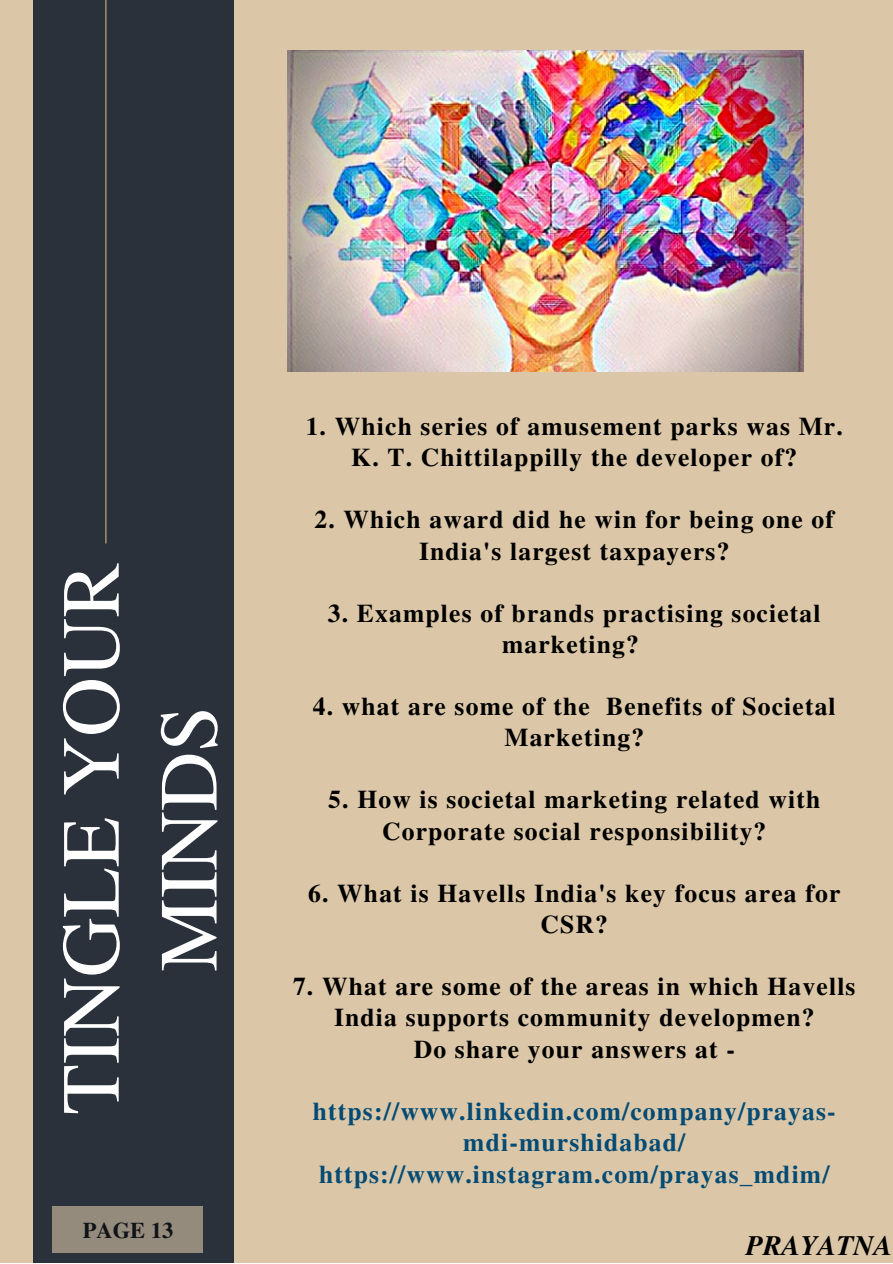
<style>
.page{position:relative;width:893px;height:1264px;background:#fff}
.page>*{position:absolute;margin:0;border:0;box-sizing:border-box;transform-origin:0 0}
.t1{font:82.5px/97.8px "Te X Gyre Termes";color:#fff;text-align:center}
.t2{font:italic 700 28.05px "Te X Gyre Termes";color:#000}
.t3{font:700 25.5px/31.5px "Te X Gyre Termes";letter-spacing:.045em;color:#000;text-align:center}
.t4{font:700 25.5px/31.5px "Te X Gyre Termes";letter-spacing:.045em;color:#034b74;text-align:center}
.t5{font:700 22.5px "Te X Gyre Termes";color:#000}
</style>
<div class="page">
<div style="left:0;top:0;width:892px;height:1262px;background:#dbc7a7"></div>
<div style="left:33px;top:0;width:201px;height:1262px;background:#2a313b"></div>
<hr style="left:105px;top:0;width:1px;height:543px;background:#d1b27e">
<img style="left:287px;top:51px;width:516px;height:320px">
<div style="left:53px;top:1206px;width:150px;height:46px;background:#948b7c"></div>
<h1 class="t1" style="left:38px;top:1114px;width:553px;rotate:-90deg">TINGLE YOUR<br>MINDS</h1>
<p class="t5" style="left:83px;top:1212px;width:92px">PAGE 13</p>
<p class="t3" style="left:305px;top:409px;width:538px">1. Which series of amusement parks was Mr.<br>K. T. Chittilappilly the developer of?</p>
<p class="t3" style="left:314px;top:502px;width:521px">2. Which award did he win for being one of<br>India's largest taxpayers?</p>
<p class="t3" style="left:328px;top:596px;width:494px">3. Examples of brands practising societal marketing?</p>
<p class="t3" style="left:313px;top:689px;width:524px">4. what are some of the Benefits of Societal<br>Marketing?</p>
<p class="t3" style="left:328px;top:782px;width:493px">5. How is societal marketing related with<br>Corporate social responsibility?</p>
<p class="t3" style="left:308px;top:876px;width:533px">6. What is Havells India's key focus area for<br>CSR?</p>
<p class="t3" style="left:293px;top:969px;width:564px">7. What are some of the areas in which Havells<br>India supports community developmen?<br>Do share your answers at -</p>
<p class="t4" style="left:313px;top:1094px;width:524px">https://www.linkedin.com/company/prayas&shy;mdi-murshidabad/ https://www.instagram.com/prayas_mdim/</p>
<p class="t2" style="left:745px;top:1224px;width:148px">PRAYATNA</p>
</div>
